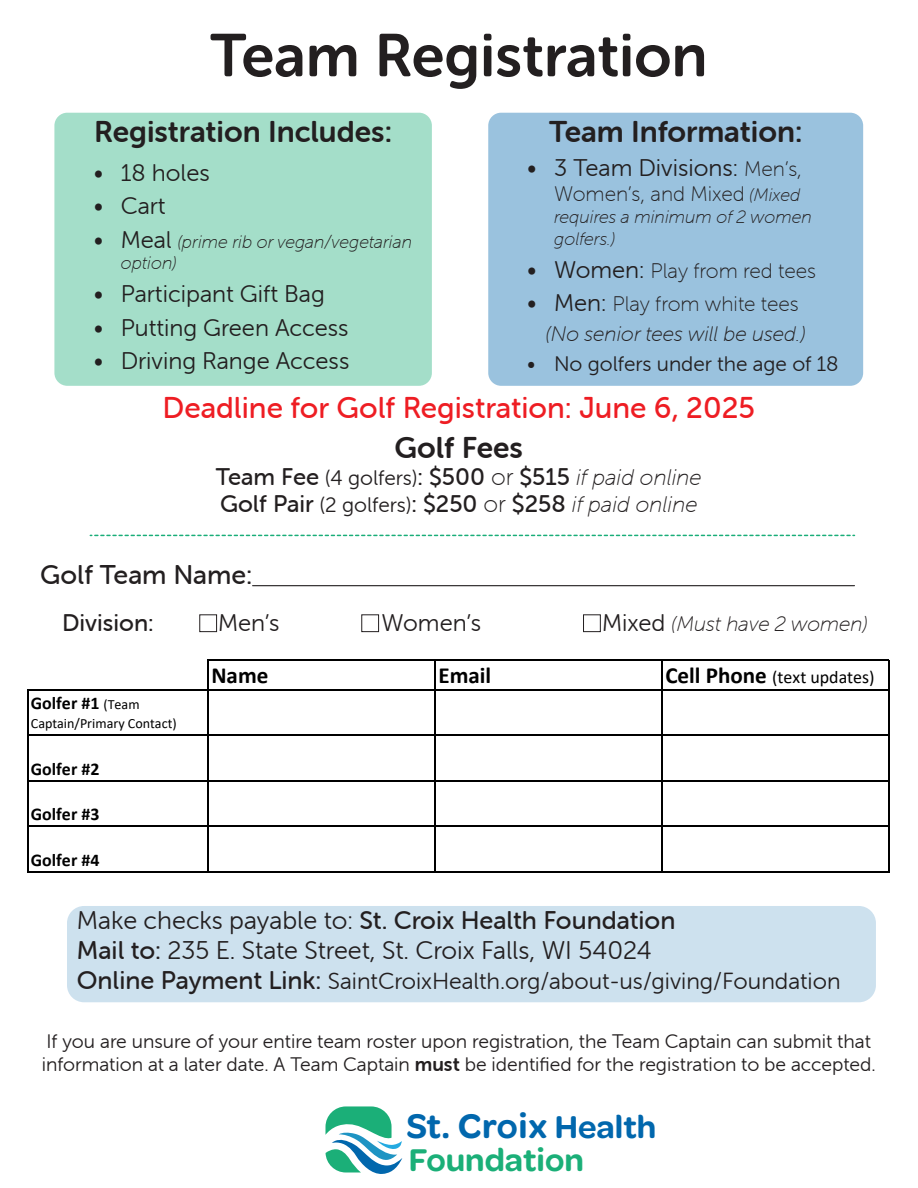
<style>
.page{position:relative;width:918px;height:1188px;background:#fff}
.page>*{position:absolute;margin:0;border:0;box-sizing:border-box;transform-origin:0 0}
.t1{font:60px "Museo Sans Rounded 700";color:#231f20}
.t2{font:600 36.45px "Omnes";letter-spacing:.02em;color:#0167ad}
.t3{font:600 33.6px "Omnes";color:#1baf78}
.t4{font:30px "Museo Sans Rounded 700";color:#231f20}
.t5{font:30px "Museo Sans Rounded 500";color:#ee1d23}
.t6{font:27px "Museo Sans Rounded 500";color:#231f20}
.t7{font:25.5px "Museo Sans Rounded 300";color:#231f20}
.t8{font:25.5px "Museo Sans Rounded 500";color:#231f20}
.t9{font:24px "Museo Sans Rounded 300";color:#231f20}
.t10{font:24px/27px "Museo Sans Rounded 500";color:#231f20}
.t11{font:23.25px "Museo Sans Rounded 300";color:#231f20}
.t12{font:700 23.1px "Calibri";color:#000}
.t13{font:italic 21px/29.7px "Museo Sans Rounded 100";color:#231f20}
.t14{font:21px "Museo Sans Rounded 100";color:#231f20}
.t15{font:21px "Museo Sans Rounded 300";color:#231f20}
.t16{font:19.5px/23.4px "Museo Sans Rounded 300";color:#231f20}
.t17{font:italic 18px/21.6px "Museo Sans Rounded 100";color:#231f20}
.t18{font:700 18px "Calibri";color:#000}
.t19{font:18px "Calibri";color:#000}
.t20{font:14.1px "Calibri";color:#000}
.s1{font-family:"Museo Sans Rounded 300";font-style:normal;font-size:24px}
.s2{font-family:"Museo Sans Rounded 100";font-size:21px}
.s3{font-style:italic;font-size:18px}
.s4{font-family:"Museo Sans Rounded 300";font-size:24px}
.s5{font-style:normal}
.s6{font-family:"Museo Sans Rounded 300";font-size:21px}
.s7{font-family:"Museo Sans Rounded 100"}
.s8{font-family:"Museo Sans Rounded 100";font-style:italic;font-size:22.5px}
.s9{font-weight:400;font-size:14.1px}
.s10{font-weight:700;font-size:23.1px}
.s11{font-family:"Museo Sans Rounded 300"}
.s12{font-family:"Museo Sans Rounded 500"}
.s13{font-family:"Museo Sans Rounded 500";font-size:25.5px}
.s14{font-family:"Museo Sans Rounded 700"}
.s15{font-size:33.6px}
</style>
<div class="page">
<hr style="left:207px;top:659px;width:1px;height:213px;background:#000">
<hr style="left:434px;top:660px;width:1px;height:212px;background:#000">
<hr style="left:661px;top:660px;width:1px;height:212px;background:#000">
<hr style="left:888px;top:660px;width:1px;height:212px;background:#000">
<hr style="left:27px;top:689px;width:2px;height:183px;background:#000">
<hr style="left:208px;top:659px;width:681px;height:1px;background:#000">
<hr style="left:29px;top:689px;width:860px;height:1px;background:#000">
<hr style="left:29px;top:735px;width:860px;height:1px;background:#000">
<hr style="left:29px;top:780px;width:860px;height:1px;background:#000">
<hr style="left:29px;top:826px;width:860px;height:1px;background:#000">
<hr style="left:29px;top:871px;width:860px;height:1px;background:#000">
<div style="left:54px;top:113px;width:378px;height:273px;background:#a4dec9;border-radius:13px"></div>
<div style="left:488px;top:113px;width:375px;height:273px;background:#9ac2de;border-radius:13px"></div>
<svg style="left:326px;top:1106px;width:76px;height:68px"></svg>
<svg style="left:90px;top:535px;width:764px;height:1px"></svg>
<hr style="left:253px;top:585px;width:601px;height:1px;background:#231f20">
<div style="left:361px;top:614px;width:18px;height:18px;border:1px solid #231f20"></div>
<div style="left:199px;top:614px;width:18px;height:18px;border:1px solid #231f20"></div>
<div style="left:583px;top:614px;width:18px;height:18px;border:1px solid #231f20"></div>
<div style="left:67px;top:906px;width:809px;height:96px;background:#cde1ee;border-radius:17px"></div>
<h1 class="t1" style="left:210px;top:22px;width:499px">Team Registration</h1>
<h3 class="t4" style="left:94px;top:115px;width:299px">Registration Includes:</h3>
<p class="t9" style="left:94px;top:160px;width:118px">• 18 holes</p>
<p class="t9" style="left:94px;top:193px;width:73px">• Cart</p>
<p class="t17" style="left:121px;top:231px;width:293px;text-indent:-27px"><span class="s1">• Meal</span> (prime rib or vegan/vegetarian option)</p>
<p class="t9" style="left:94px;top:281px;width:233px">• Participant Gift Bag</p>
<p class="t9" style="left:94px;top:315px;width:256px">• Putting Green Access</p>
<p class="t9" style="left:94px;top:348px;width:257px">• Driving Range Access</p>
<h3 class="t4" style="left:549px;top:115px;width:255px">Team Information:</h3>
<p class="t9" style="left:527px;top:155px;width:276px">• 3 Team Divisions: <span class="s2">Men’s,</span></p>
<p class="t14" style="left:554px;top:183px;width:248px">Women’s, and Mixed <span class="s3">(Mixed</span></p>
<p class="t17" style="left:554px;top:206px;width:259px">requires a minimum of 2 women golfers.)</p>
<p class="t14" style="left:527px;top:260px;width:290px"><span class="s4">• Women:</span> Play from red tees</p>
<p class="t13" style="left:546px;top:289px;width:261px;text-indent:-19px"><span class="s1">• Men:</span> <span class="s5">Play from white tees </span>(No senior tees will be used.)</p>
<p class="t15" style="left:527px;top:352px;width:313px">• No golfers under the age of 18</p>
<h3 class="t5" style="left:163px;top:391px;width:594px">Deadline for Golf Registration: June 6, 2025</h3>
<h3 class="t4" style="left:395px;top:431px;width:130px">Golf Fees</h3>
<p class="t10" style="left:216px;top:464px;width:487px">Team Fee <span class="s6">(4 golfers)</span>: $500 <span class="s7">or</span> $515 <span class="s8">if paid online<br></span>Golf Pair <span class="s6">(2 golfers)</span>: $250 <span class="s7">or</span> $258 <span class="s8">if paid online</span></p>
<h3 class="t6" style="left:40px;top:560px;width:214px">Golf Team Name:</h3>
<p class="t10" style="left:62px;top:610px;width:93px">Division:</p>
<p class="t9" style="left:218px;top:610px;width:63px">Men’s</p>
<p class="t9" style="left:382px;top:610px;width:101px">Women’s</p>
<p class="t13" style="left:602px;top:610px;width:267px"><span class="s1">Mixed</span> (Must have 2 women)</p>
<p class="t18" style="left:31px;top:690px;width:110px">Golfer #1 <span class="s9">(Team</span></p>
<p class="t20" style="left:31px;top:714px;width:147px">Captain/Primary Contact)</p>
<p class="t18" style="left:31px;top:756px;width:70px">Golfer #2</p>
<p class="t18" style="left:31px;top:801px;width:70px">Golfer #3</p>
<p class="t18" style="left:31px;top:847px;width:70px">Golfer #4</p>
<p class="t12" style="left:211px;top:659px;width:59px">Name</p>
<p class="t12" style="left:438px;top:659px;width:54px">Email</p>
<p class="t19" style="left:665px;top:664px;width:211px"><span class="s10">Cell Phone</span> (text updates)</p>
<h3 class="t8" style="left:77px;top:907px;width:600px"><span class="s11">Make checks payable to:</span> St. Croix Health Foundation</h3>
<h3 class="t7" style="left:77px;top:937px;width:576px"><span class="s12">Mail to:</span> 235 E. State Street, St. Croix Falls, WI 54024</h3>
<p class="t11" style="left:77px;top:969px;width:765px"><span class="s13">Online Payment Link:</span> SaintCroixHealth.org/about-us/giving/Foundation</p>
<p class="t16" style="left:42px;top:1029px;width:835px">If you are unsure of your entire team roster upon registration, the Team Captain can submit that information at a later date. A Team Captain <span class="s14">must</span> be identified for the registration to be accepted.</p>
<h2 class="t2" style="left:406px;top:1101px;width:251px">St. Croix <span class="s15">Health</span></h2>
<h3 class="t3" style="left:409px;top:1136px;width:177px">Foundation</h3>
</div>
